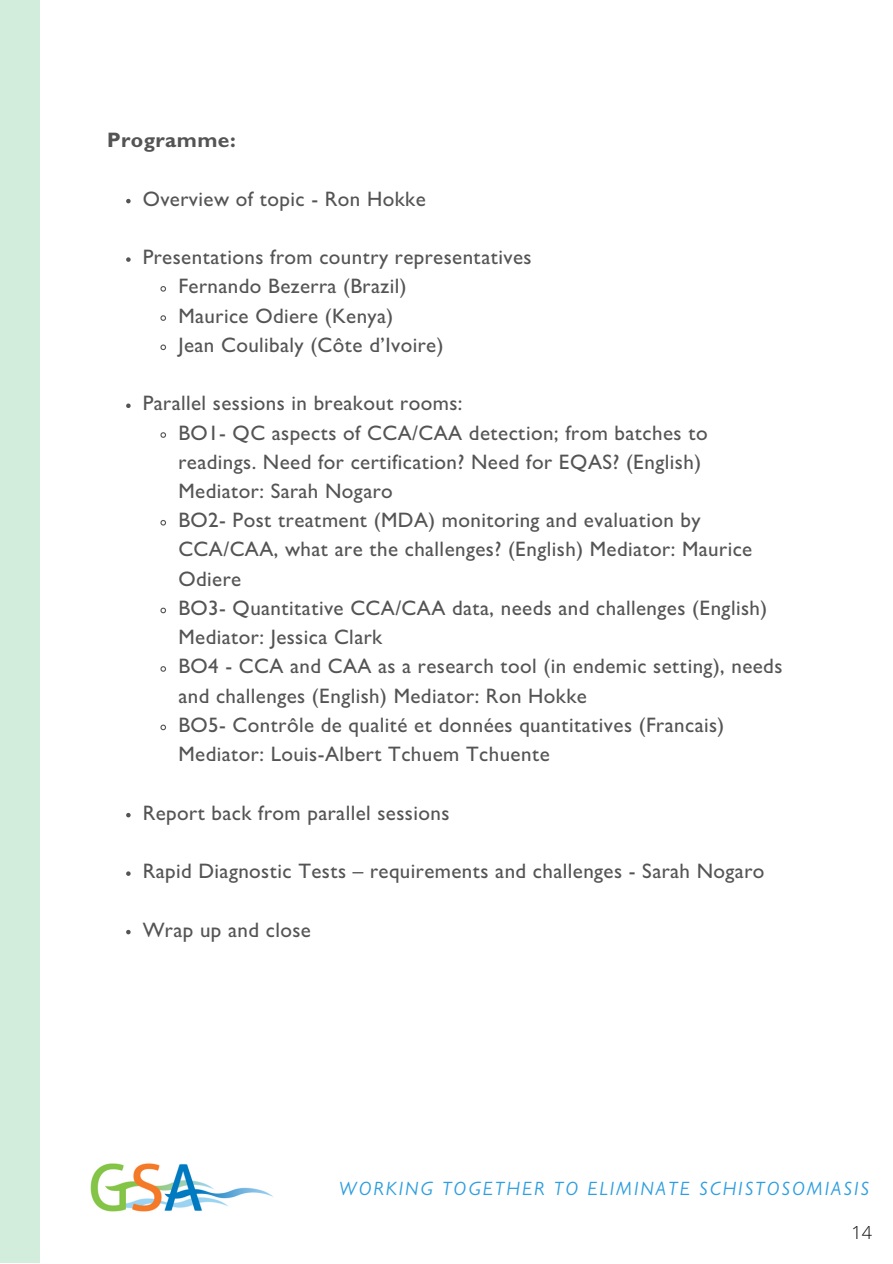
<style>
.page{position:relative;width:893px;height:1264px;background:#fff}
.page>*{position:absolute;margin:0;border:0;box-sizing:border-box;transform-origin:0 0}
.t1{font:500 21px/29.2px "Gill Sans";letter-spacing:.02em;color:#545454}
.t2{font:700 21px "Gill Sans";letter-spacing:.02em;color:#545454}
.t3{font:italic 19.35px "Gill Sans";letter-spacing:.11em;color:#2d9edf}
.t4{font:300 18px "Open Sans";color:#000}
</style>
<div class="page">
<div style="left:0;top:0;width:39px;height:1262px;background:#d3eddd"></div>
<svg style="left:126px;top:199px;width:5px;height:4px"></svg>
<svg style="left:126px;top:257px;width:5px;height:5px"></svg>
<svg style="left:160px;top:286px;width:6px;height:6px"></svg>
<svg style="left:160px;top:315px;width:6px;height:6px"></svg>
<svg style="left:160px;top:344px;width:6px;height:7px"></svg>
<svg style="left:126px;top:403px;width:5px;height:5px"></svg>
<svg style="left:160px;top:432px;width:6px;height:6px"></svg>
<svg style="left:160px;top:520px;width:6px;height:6px"></svg>
<svg style="left:160px;top:607px;width:6px;height:7px"></svg>
<svg style="left:160px;top:666px;width:6px;height:6px"></svg>
<svg style="left:160px;top:724px;width:6px;height:7px"></svg>
<svg style="left:126px;top:813px;width:5px;height:4px"></svg>
<svg style="left:126px;top:871px;width:5px;height:4px"></svg>
<svg style="left:126px;top:929px;width:5px;height:5px"></svg>
<img style="left:90px;top:1163px;width:183px;height:49px">
<p class="t2" style="left:107px;top:133px;width:130px">Programme:</p>
<p class="t1" style="left:143px;top:187px;width:284px">Overview of topic - Ron Hokke</p>
<p class="t1" style="left:178px;top:246px;width:354px;text-indent:-36px">Presentations from country representatives<br>Fernando Bezerra (Brazil)<br>Maurice Odiere (Kenya)<br>Jean Coulibaly (Côte d’Ivoire)</p>
<p class="t1" style="left:178px;top:392px;width:605px;text-indent:-36px">Parallel sessions in breakout rooms:<br>BO1- QC aspects of CCA/CAA detection; from batches to readings. Need for certification? Need for EQAS? (English)<br>Mediator: Sarah Nogaro<br>BO2- Post treatment (MDA) monitoring and evaluation by CCA/CAA, what are the challenges? (English) Mediator: Maurice Odiere<br>BO3- Quantitative CCA/CAA data, needs and challenges (English)<br>Mediator: Jessica Clark<br>BO4 - CCA and CAA as a research tool (in endemic setting), needs and challenges (English) Mediator: Ron Hokke<br>BO5- Contrôle de qualité et données quantitatives (Francais)<br>Mediator: Louis-Albert Tchuem Tchuente</p>
<p class="t1" style="left:143px;top:801px;width:308px">Report back from parallel sessions</p>
<p class="t1" style="left:143px;top:859px;width:623px">Rapid Diagnostic Tests – requirements and challenges - Sarah Nogaro</p>
<p class="t1" style="left:143px;top:918px;width:170px">Wrap up and close</p>
<p class="t3" style="left:339px;top:1181px;width:531px">WORKING TOGETHER TO ELIMINATE SCHISTOSOMIASIS</p>
<p class="t4" style="left:851px;top:1219px;width:22px">14</p>
</div>
